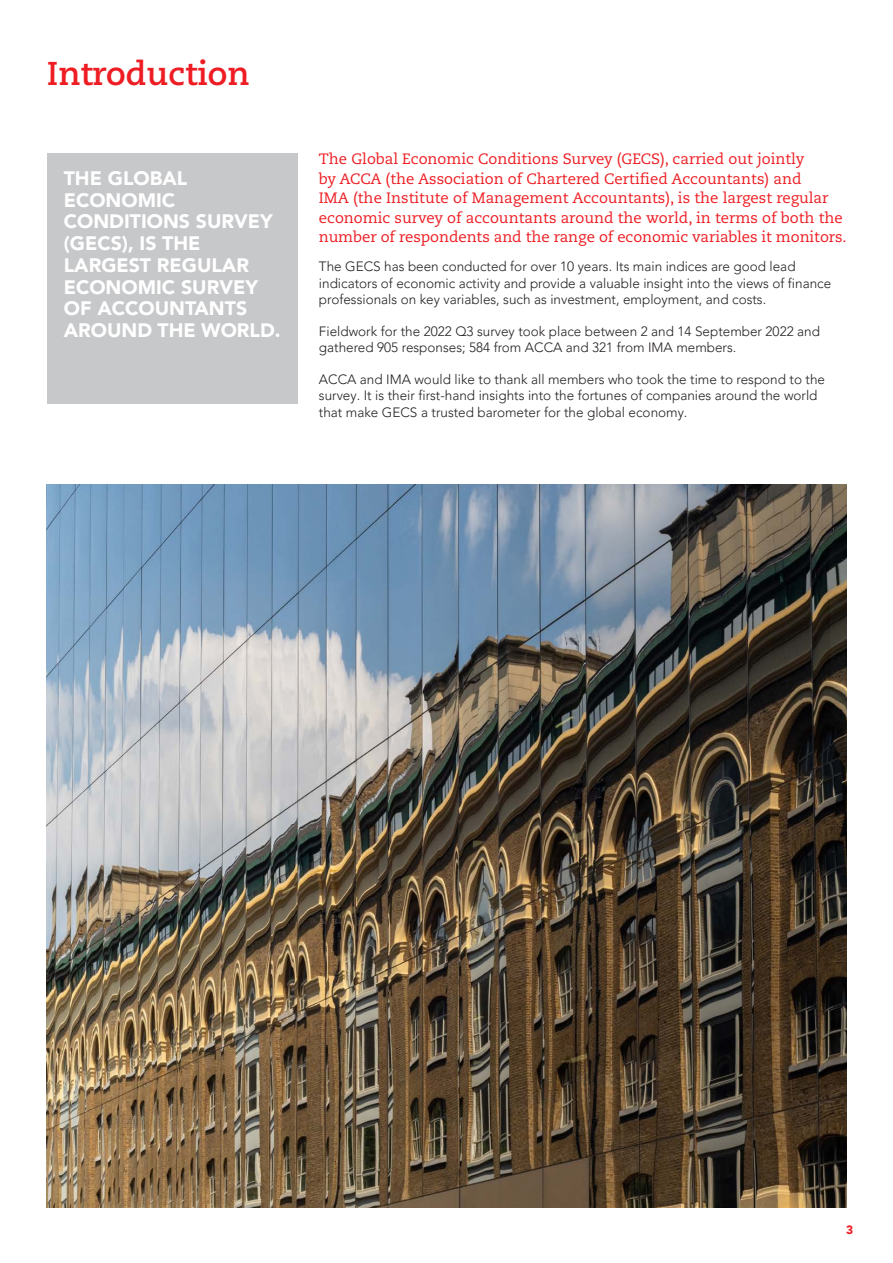
<style>
.page{position:relative;width:893px;height:1263px;background:#fff}
.page>*{position:absolute;margin:0;border:0;box-sizing:border-box;transform-origin:0 0}
.t1{font:700 33px "Caecilia";color:#ee1d23}
.t2{font:900 19.5px/21.8px "Avenir LT Pro";color:#fff}
.t3{font:15px/19.5px "Caecilia";color:#ee1d23}
.t4{font:300 13.5px/16.5px "Avenir LT Pro";color:#231f20}
.t5{font:900 12px "Avenir LT Pro";color:#ee1d23}
</style>
<div class="page">
<img style="left:47px;top:485px;width:799px;height:723px">
<div style="left:47px;top:153px;width:251px;height:251px;background:#c7c8ca"></div>
<h1 class="t1" style="left:47px;top:54px;width:204px">Introduction</h1>
<h2 class="t2" style="left:64px;top:167px;width:218px">THE GLOBAL<br>ECONOMIC<br>CONDITIONS SURVEY (GECS), IS THE<br>LARGEST REGULAR<br>ECONOMIC SURVEY<br>OF ACCOUNTANTS<br>AROUND THE WORLD.</h2>
<p class="t3" style="left:319px;top:149px;width:529px">The Global Economic Conditions Survey (GECS), carried out jointly<br>by ACCA (the Association of Chartered Certified Accountants) and<br>IMA (the Institute of Management Accountants), is the largest regular economic survey of accountants around the world, in terms of both the number of respondents and the range of economic variables it monitors.</p>
<p class="t4" style="left:319px;top:258px;width:514px">The GECS has been conducted for over 10 years. Its main indices are good lead indicators of economic activity and provide a valuable insight into the views of finance professionals on key variables, such as investment, employment, and costs.</p>
<p class="t4" style="left:319px;top:323px;width:503px">Fieldwork for the 2022 Q3 survey took place between 2 and 14 September 2022 and gathered 905 responses; 584 from ACCA and 321 from IMA members.</p>
<p class="t4" style="left:319px;top:371px;width:508px">ACCA and IMA would like to thank all members who took the time to respond to the survey. It is their first-hand insights into the fortunes of companies around the world that make GECS a trusted barometer for the global economy.</p>
<p class="t5" style="left:846px;top:1222px;width:9px">3</p>
</div>
